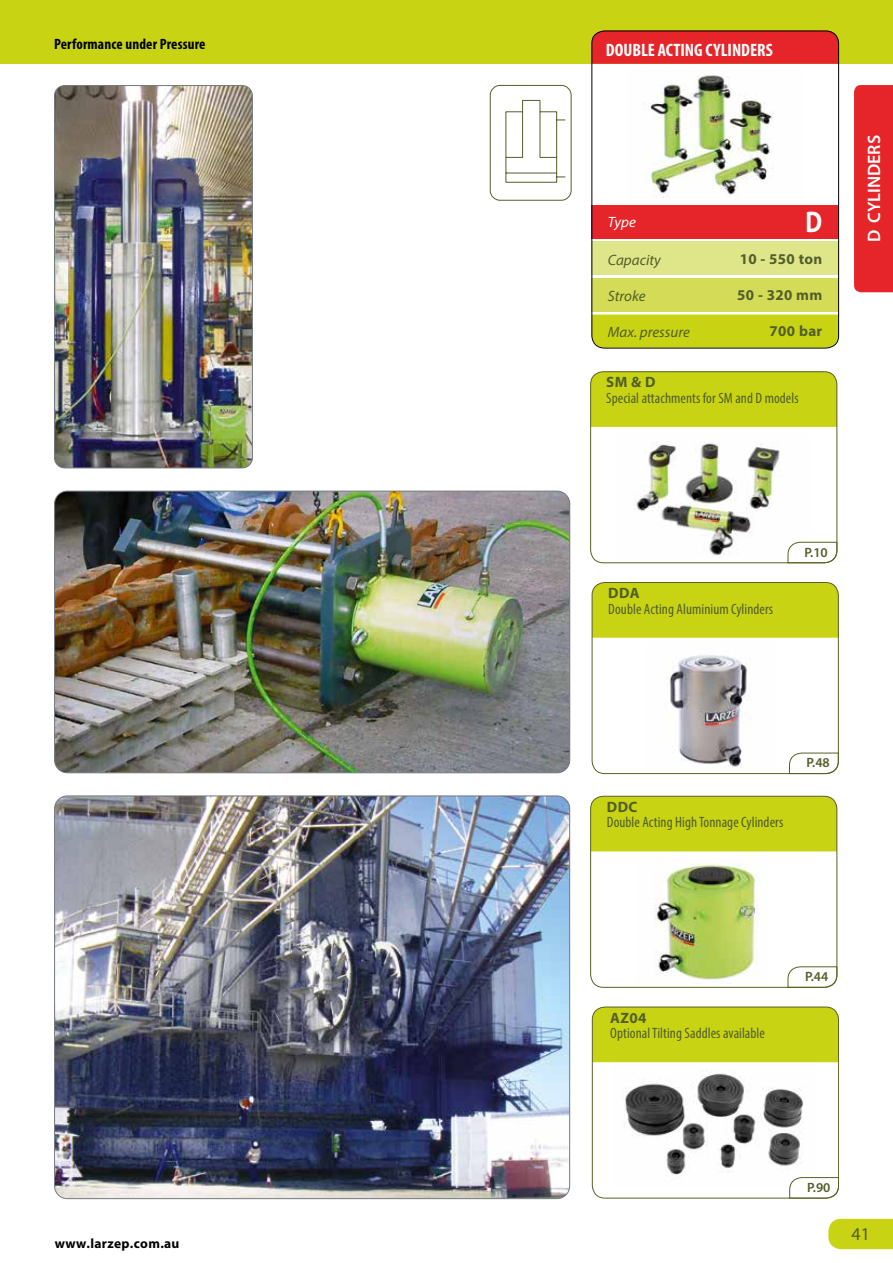
<style>
.page{position:relative;width:893px;height:1263px;background:#fff}
.page>*{position:absolute;margin:0;border:0;box-sizing:border-box;transform-origin:0 0}
.t1{font:700 30px "Myriad Pro";color:#fff;scale:.8 1}
.t2{font:700 condensed 18px "Myriad Pro";color:#fff}
.t3{font:600 18px "Myriad Pro";color:#fff}
.t4{font:18px "Myriad Pro";color:#535e2a}
.t5{font:condensed 15px "Myriad Pro";letter-spacing:.005em;color:#535e2a}
.t6{font:700 15px "Myriad Pro";letter-spacing:.025em;color:#535e2a}
.t7{font:italic 15px "Myriad Pro";color:#535e2a}
.t8{font:700 condensed 15px "Myriad Pro";letter-spacing:.01em;color:#000}
.t9{font:italic 15px "Myriad Pro";color:#fff}
.t10{font:700 13.5px "Myriad Pro";letter-spacing:.025em;color:#000}
.t11{font:600 13.5px "Myriad Pro";color:#535e2a}
</style>
<div class="page">
<div style="left:591px;top:242px;width:248px;height:33px;background:#dfe589"></div>
<div style="left:591px;top:278px;width:248px;height:33px;background:#d4dc57"></div>
<div style="left:591px;top:315px;width:248px;height:33px;background:#c8d413"></div>
<div style="left:591px;top:205px;width:248px;height:33px;background:#e5252a"></div>
<div style="left:0;top:0;width:893px;height:64px;background:#c8d413"></div>
<div style="left:591px;top:31px;width:248px;height:33px;background:#e5252a"></div>
<div style="left:854px;top:85px;width:39px;height:208px;background:#e5252a"></div>
<img style="left:55px;top:797px;width:515px;height:401px">
<img style="left:647px;top:75px;width:127px;height:123px">
<img style="left:55px;top:491px;width:515px;height:282px">
<div style="left:54px;top:491px;width:516px;height:282px;border:1px solid #72797f;border-radius:13px"></div>
<img style="left:54px;top:87px;width:198px;height:381px">
<div style="left:54px;top:85px;width:199px;height:383px;border:1px solid #72797f;border-radius:10px"></div>
<svg style="left:489px;top:85px;width:83px;height:116px"></svg>
<div style="left:591px;top:796px;width:246px;height:55px;background:#c8d413"></div>
<svg style="left:787px;top:966px;width:50px;height:22px"></svg>
<div style="left:590px;top:796px;width:247px;height:192px;border:1px solid #596023;border-radius:13px"></div>
<img style="left:654px;top:862px;width:104px;height:118px">
<img style="left:636px;top:443px;width:144px;height:112px">
<img style="left:624px;top:1070px;width:179px;height:105px">
<img style="left:666px;top:655px;width:84px;height:112px">
<div style="left:592px;top:582px;width:246px;height:56px;background:#c8d413"></div>
<svg style="left:789px;top:752px;width:50px;height:22px"></svg>
<div style="left:592px;top:582px;width:247px;height:192px;border:1px solid #596023;border-radius:13px"></div>
<div style="left:591px;top:372px;width:246px;height:55px;background:#c8d413"></div>
<svg style="left:787px;top:541px;width:50px;height:22px"></svg>
<div style="left:590px;top:371px;width:247px;height:192px;border:1px solid #596023;border-radius:13px"></div>
<div style="left:592px;top:1007px;width:246px;height:55px;background:#c8d413"></div>
<svg style="left:789px;top:1177px;width:50px;height:22px"></svg>
<div style="left:592px;top:1007px;width:247px;height:191px;border:1px solid #596023;border-radius:13px"></div>
<div style="left:591px;top:31px;width:248px;height:317px;border:1px solid #000;border-radius:13px"></div>
<div style="left:828px;top:1219px;width:65px;height:30px;background:#c8d413"></div>
<p class="t8" style="left:54px;top:34px;width:153px">Performance under Pressure</p>
<p class="t10" style="left:55px;top:1234px;width:126px">www.larzep.com.au</p>
<p class="t2" style="left:606px;top:39px;width:168px">DOUBLE ACTING CYLINDERS</p>
<p class="t9" style="left:608px;top:213px;width:29px">Type</p>
<h1 class="t1" style="left:806px;top:202px;width:22px">D</h1>
<p class="t7" style="left:608px;top:251px;width:54px">Capacity</p>
<p class="t7" style="left:608px;top:287px;width:39px">Stroke</p>
<p class="t7" style="left:608px;top:323px;width:83px">Max. pressure</p>
<p class="t6" style="left:606px;top:372px;width:51px">SM &amp; D</p>
<p class="t6" style="left:740px;top:249px;width:84px">10 - 550 ton</p>
<p class="t6" style="left:737px;top:285px;width:87px">50 - 320 mm</p>
<p class="t6" style="left:769px;top:321px;width:54px">700 bar</p>
<p class="t5" style="left:606px;top:389px;width:194px">Special attachments for SM and D models</p>
<p class="t3" style="left:863px;top:242px;width:109px;rotate:-90deg">D CYLINDERS</p>
<p class="t6" style="left:608px;top:583px;width:33px">DDA</p>
<p class="t5" style="left:608px;top:600px;width:166px">Double Acting Aluminium Cylinders</p>
<p class="t11" style="left:804px;top:543px;width:25px">P.10</p>
<p class="t6" style="left:607px;top:797px;width:32px">DDC</p>
<p class="t5" style="left:607px;top:813px;width:178px">Double Acting High Tonnage Cylinders</p>
<p class="t11" style="left:807px;top:754px;width:25px">P.48</p>
<p class="t6" style="left:610px;top:1008px;width:38px">AZ04</p>
<p class="t5" style="left:610px;top:1024px;width:156px">Optional Tilting Saddles available</p>
<p class="t11" style="left:805px;top:967px;width:25px">P.44</p>
<p class="t11" style="left:807px;top:1179px;width:25px">P.90</p>
<p class="t4" style="left:851px;top:1222px;width:20px">41</p>
</div>
